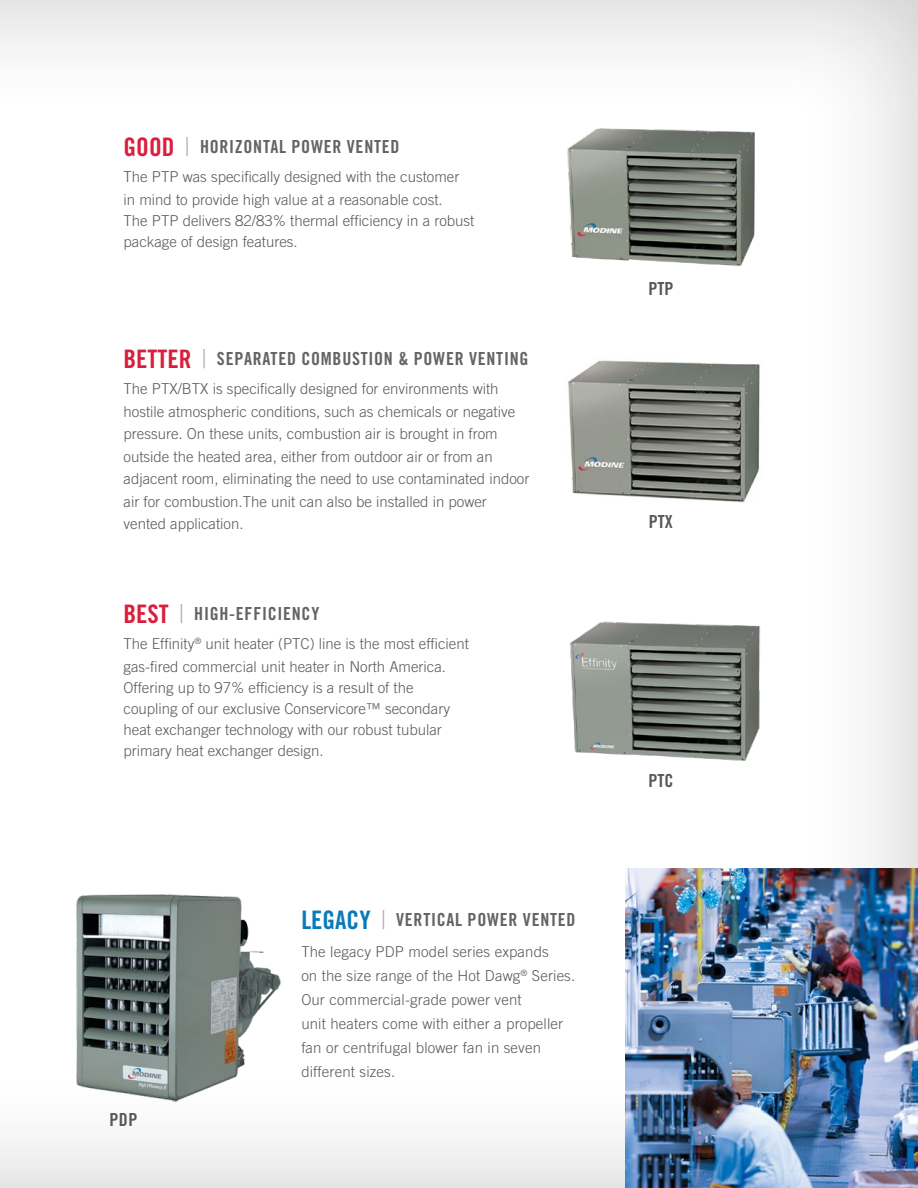
<style>
.page{position:relative;width:918px;height:1188px;background:#fff}
.page>*{position:absolute;margin:0;border:0;box-sizing:border-box;transform-origin:0 0}
.t1{font:18px "Trade Gothic LT Std Bd Cn 20";letter-spacing:.04em;color:#636466}
.t2{font:18px "Trade Gothic LT Std Bd Cn 20";color:#58595b}
.t3{font:300 15px/22.5px "Trade Gothic LT Std";color:#58595b}
.s1{font-size:25.5px;color:#da1f3d}
.s2{font-size:25.95px;color:#acaeb1}
.s3{font-size:25.5px;color:#087aba}
</style>
<div class="page">
<div style="left:0;top:0;width:918px;height:1188px;background:#000;opacity:.24"></div>
<img style="left:562px;top:614px;width:208px;height:154px">
<img style="left:68px;top:888px;width:217px;height:217px">
<img style="left:563px;top:353px;width:202px;height:151px">
<img style="left:563px;top:122px;width:202px;height:150px">
<img style="left:626px;top:868px;width:292px;height:320px">
<p class="t1" style="left:124px;top:136px;width:277px"><span class="s1">GOOD</span> <span class="s2">|</span> HORIZONTAL POWER VENTED</p>
<p class="t3" style="left:124px;top:165px;width:337px">The PTP was specifically designed with the customer in mind to provide high value at a reasonable cost.</p>
<p class="t3" style="left:124px;top:210px;width:352px;line-height:21px">The PTP delivers 82/83% thermal efficiency in a robust package of design features.</p>
<p class="t1" style="left:124px;top:348px;width:406px"><span class="s1">BETTER</span> <span class="s2">|</span> SEPARATED COMBUSTION &amp; POWER VENTING</p>
<p class="t3" style="left:124px;top:378px;width:407px">The PTX/BTX is specifically designed for environments with hostile atmospheric conditions, such as chemicals or negative pressure. On these units, combustion air is brought in from outside the heated area, either from outdoor air or from an adjacent room, eliminating the need to use contaminated indoor air for combustion.The unit can also be installed in power vented application.</p>
<p class="t1" style="left:124px;top:603px;width:197px"><span class="s1">BEST</span> <span class="s2">|</span> HIGH-EFFICIENCY</p>
<p class="t3" style="left:124px;top:633px;width:347px">The Effinity<sup>®</sup> unit heater (PTC) line is the most efficient gas-fired commercial unit heater in North America.</p>
<p class="t3" style="left:124px;top:677px;width:328px;line-height:21px">Offering up to 97% efficiency is a result of the coupling of our exclusive Conservicore™ secondary heat exchanger technology with our robust tubular primary heat exchanger design.</p>
<p class="t2" style="left:110px;top:1109px;width:30px">PDP</p>
<p class="t1" style="left:301px;top:909px;width:276px"><span class="s3">LEGACY</span> <span class="s2">|</span> VERTICAL POWER VENTED</p>
<p class="t3" style="left:301px;top:940px;width:275px;line-height:24px">The legacy PDP model series expands<br>on the size range of the Hot Dawg<sup>®</sup> Series.<br>Our commercial-grade power vent<br>unit heaters come with either a propeller fan or centrifugal blower fan in seven different sizes.</p>
<p class="t2" style="left:648px;top:278px;width:27px">PTP</p>
<p class="t2" style="left:649px;top:510px;width:25px">PTX</p>
<p class="t2" style="left:648px;top:769px;width:27px">PTC</p>
</div>
